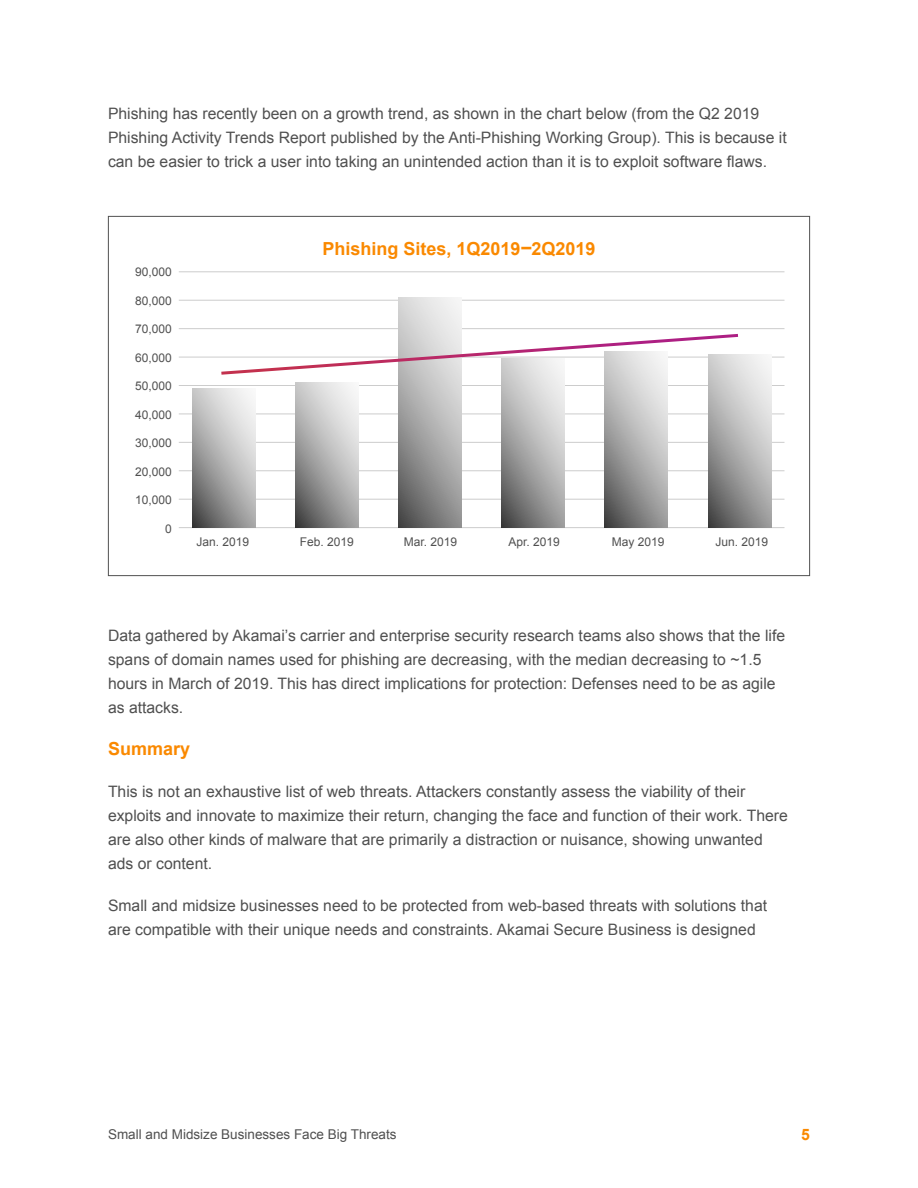
<style>
.page{position:relative;width:918px;height:1188px;background:#fff}
.page>*{position:absolute;margin:0;border:0;box-sizing:border-box;transform-origin:0 0}
.subhead{font:700 18px "Arial";color:#fa8900}
.text{font:700 18px "Arial";color:#fa8900}
.text-2{font:15.75px/24px "Arial";color:#505050}
.t1{font:700 15.75px "Arial";color:#fa8900}
.Footer_headline_2{font:13.5px "Arial";color:#505050}
.text-3{font:12px "Arial";color:#505050}
</style>
<div class="page">
<hr style="left:179px;top:271px;width:605px;height:1px;background:#ccc">
<hr style="left:179px;top:328px;width:605px;height:1px;background:#ccc">
<hr style="left:179px;top:385px;width:605px;height:1px;background:#ccc">
<hr style="left:179px;top:442px;width:605px;height:1px;background:#ccc">
<hr style="left:179px;top:499px;width:605px;height:1px;background:#ccc">
<hr style="left:179px;top:300px;width:605px;height:1px;background:#ccc">
<hr style="left:179px;top:357px;width:605px;height:1px;background:#ccc">
<hr style="left:179px;top:414px;width:605px;height:1px;background:#ccc">
<hr style="left:179px;top:470px;width:605px;height:1px;background:#ccc">
<hr style="left:179px;top:527px;width:605px;height:1px;background:#ccc">
<svg style="left:192px;top:389px;width:63px;height:139px;background:#b0b0b0"></svg>
<svg style="left:295px;top:382px;width:63px;height:146px;background:#b0b0b0"></svg>
<svg style="left:399px;top:297px;width:63px;height:231px;background:#a9a9a9"></svg>
<svg style="left:502px;top:376px;width:63px;height:152px;background:#ababab"></svg>
<svg style="left:605px;top:376px;width:63px;height:152px;background:#a9a9a9"></svg>
<svg style="left:708px;top:355px;width:63px;height:173px;background:#aeaeae"></svg>
<svg style="left:218px;top:332px;width:523px;height:44px"></svg>
<p class="text-2" style="left:108px;top:102px;width:680px">Phishing has recently been on a growth trend, as shown in the chart below (from the Q2 2019<br>Phishing Activity Trends Report published by the Anti-Phishing Working Group). This is because it can be easier to trick a user into taking an unintended action than it is to exploit software flaws.</p>
<p class="text-3" style="left:135px;top:264px;width:38px">90,000</p>
<p class="text-3" style="left:135px;top:292px;width:38px">80,000</p>
<p class="text-3" style="left:135px;top:321px;width:38px">70,000</p>
<p class="text-3" style="left:135px;top:349px;width:38px">60,000</p>
<p class="text-3" style="left:135px;top:378px;width:38px">50,000</p>
<p class="text-3" style="left:135px;top:406px;width:38px">40,000</p>
<p class="text-3" style="left:135px;top:435px;width:38px">30,000</p>
<p class="text-3" style="left:135px;top:463px;width:38px">20,000</p>
<p class="text-3" style="left:135px;top:492px;width:38px">10,000</p>
<p class="text-3" style="left:165px;top:520px;width:8px">0</p>
<p class="subhead" style="left:322px;top:237px;width:275px">Phishing Sites, 1Q2019–2Q2019</p>
<p class="text-3" style="left:197px;top:534px;width:54px">Jan. 2019</p>
<p class="text-3" style="left:300px;top:534px;width:56px">Feb. 2019</p>
<p class="text-3" style="left:404px;top:534px;width:55px">Mar. 2019</p>
<p class="text-3" style="left:509px;top:534px;width:53px">Apr. 2019</p>
<p class="text-3" style="left:612px;top:534px;width:54px">May 2019</p>
<p class="text-3" style="left:716px;top:534px;width:54px">Jun. 2019</p>
<p class="text-2" style="left:108px;top:624px;width:679px">Data gathered by Akamai’s carrier and enterprise security research teams also shows that the life spans of domain names used for phishing are decreasing, with the median decreasing to ~1.5 hours in March of 2019. This has direct implications for protection: Defenses need to be as agile as attacks.</p>
<p class="text" style="left:108px;top:737px;width:84px">Summary</p>
<p class="text-2" style="left:108px;top:780px;width:681px">This is not an exhaustive list of web threats. Attackers constantly assess the viability of their exploits and innovate to maximize their return, changing the face and function of their work. There are also other kinds of malware that are primarily a distraction or nuisance, showing unwanted ads or content.</p>
<p class="text-2" style="left:108px;top:894px;width:661px">Small and midsize businesses need to be protected from web-based threats with solutions that are compatible with their unique needs and constraints. Akamai Secure Business is designed</p>
<p class="Footer_headline_2" style="left:108px;top:1125px;width:290px">Small and Midsize Businesses Face Big Threats</p>
<p class="t1" style="left:801px;top:1124px;width:10px">5</p>
</div>
